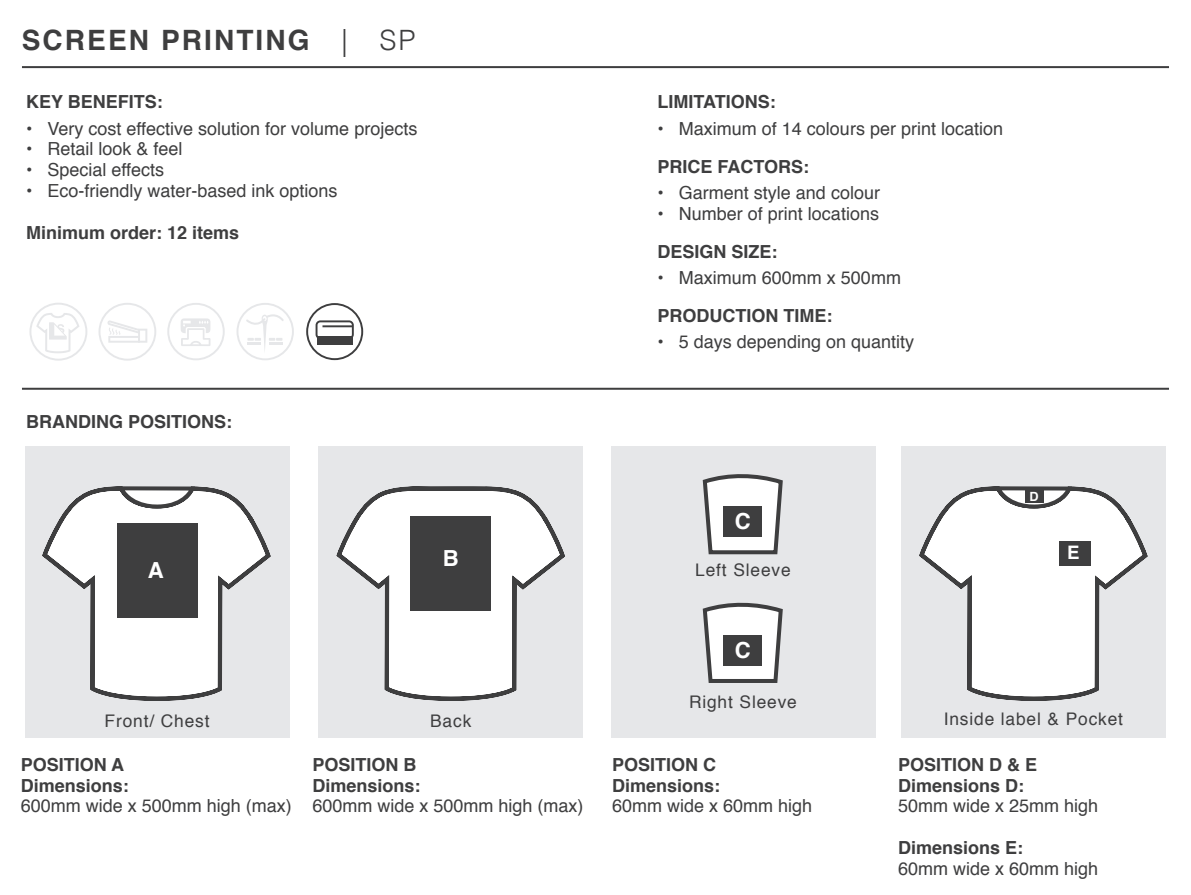
<style>
.page{position:relative;width:1191px;height:895px;background:#fff}
.page>*{position:absolute;margin:0;border:0;box-sizing:border-box;transform-origin:0 0}
.t1{font:700 28px "Helvetica";letter-spacing:.075em;color:#3e3e3f}
.t2{font:700 22.2px "Helvetica";color:#fff}
.t3{font:700 18.6px "Helvetica";color:#fff}
.t4{font:18px "Helvetica";color:#3e3e3f}
.t5{font:700 18px/20.8px "Helvetica";color:#3e3e3f}
.t6{font:17.4px "Helvetica";letter-spacing:.05em;color:#3e3e3f}
.t7{font:700 12.6px "Helvetica";color:#fff}
.s1{font-weight:300}
</style>
<div class="page">
<hr style="left:22px;top:66px;width:1147px;height:2px;background:#3e3e3f">
<hr style="left:22px;top:387px;width:1147px;height:2px;background:#3e3e3f">
<svg style="left:306px;top:303px;width:57px;height:57px"></svg>
<svg style="left:236px;top:303px;width:58px;height:57px"></svg>
<svg style="left:167px;top:303px;width:58px;height:57px"></svg>
<svg style="left:98px;top:303px;width:58px;height:57px"></svg>
<svg style="left:29px;top:303px;width:58px;height:57px"></svg>
<div style="left:25px;top:446px;width:264px;height:291px;background:#e6e7e9"></div>
<div style="left:318px;top:446px;width:265px;height:291px;background:#e6e7e9"></div>
<div style="left:611px;top:446px;width:264px;height:291px;background:#e6e7e9"></div>
<div style="left:901px;top:446px;width:264px;height:291px;background:#e6e7e9"></div>
<svg style="left:42px;top:486px;width:229px;height:215px"></svg>
<svg style="left:116px;top:486px;width:80px;height:24px;background:#bababa"></svg>
<svg style="left:919px;top:486px;width:229px;height:215px"></svg>
<svg style="left:992px;top:486px;width:81px;height:24px;background:#b0b0b1"></svg>
<svg style="left:336px;top:486px;width:229px;height:215px"></svg>
<div style="left:117px;top:523px;width:80px;height:94px;background:#3e3e3f"></div>
<div style="left:410px;top:516px;width:81px;height:94px;background:#3e3e3f"></div>
<svg style="left:702px;top:474px;width:81px;height:81px;background:#d1d1d2"></svg>
<div style="left:723px;top:506px;width:39px;height:30px;background:#3e3e3f"></div>
<svg style="left:702px;top:602px;width:81px;height:81px;background:#d0d0d0"></svg>
<div style="left:723px;top:634px;width:39px;height:30px;background:#3e3e3f"></div>
<div style="left:1059px;top:540px;width:31px;height:25px;background:#3e3e3f"></div>
<div style="left:1024px;top:489px;width:19px;height:13px;background:#3e3e3f"></div>
<h1 class="t1" style="left:22px;top:30px;width:395px">SCREEN PRINTING <span class="s1">| SP</span></h1>
<p class="t5" style="left:26px;top:93px;width:138px">KEY BENEFITS:</p>
<p class="t4" style="left:26px;top:121px;width:393px">• Very cost effective solution for volume projects</p>
<p class="t4" style="left:26px;top:142px;width:158px">• Retail look &amp; feel</p>
<p class="t4" style="left:26px;top:163px;width:140px">• Special effects</p>
<p class="t4" style="left:26px;top:184px;width:313px">• Eco-friendly water-based ink options</p>
<p class="t5" style="left:26px;top:223px;width:215px">Minimum order: 12 items</p>
<p class="t5" style="left:26px;top:412px;width:208px">BRANDING POSITIONS:</p>
<p class="t2" style="left:148px;top:561px;width:17px">A</p>
<p class="t2" style="left:443px;top:549px;width:17px">B</p>
<p class="t6" style="left:105px;top:714px;width:106px">Front/ Chest</p>
<p class="t6" style="left:430px;top:714px;width:43px">Back</p>
<p class="t5" style="left:21px;top:755px;width:110px">POSITION A<br>Dimensions:</p>
<p class="t4" style="left:21px;top:798px;width:273px">600mm wide x 500mm high (max)</p>
<p class="t5" style="left:312px;top:755px;width:110px">POSITION B<br>Dimensions:</p>
<p class="t4" style="left:312px;top:798px;width:273px">600mm wide x 500mm high (max)</p>
<p class="t5" style="left:657px;top:93px;width:120px">LIMITATIONS:</p>
<p class="t4" style="left:657px;top:121px;width:347px">• Maximum of 14 colours per print location</p>
<p class="t5" style="left:657px;top:157px;width:153px">PRICE FACTORS:</p>
<p class="t4" style="left:657px;top:185px;width:224px">• Garment style and colour</p>
<p class="t4" style="left:657px;top:206px;width:223px">• Number of print locations</p>
<p class="t5" style="left:657px;top:243px;width:122px">DESIGN SIZE:</p>
<p class="t4" style="left:657px;top:271px;width:245px">• Maximum 600mm x 500mm</p>
<p class="t5" style="left:657px;top:307px;width:176px">PRODUCTION TIME:</p>
<p class="t4" style="left:657px;top:335px;width:258px">• 5 days depending on quantity</p>
<p class="t2" style="left:735px;top:512px;width:17px">C</p>
<p class="t6" style="left:695px;top:562px;width:97px">Left Sleeve</p>
<p class="t2" style="left:735px;top:640px;width:17px">C</p>
<p class="t6" style="left:689px;top:694px;width:109px">Right Sleeve</p>
<p class="t7" style="left:1029px;top:491px;width:11px">D</p>
<p class="t3" style="left:1067px;top:545px;width:14px">E</p>
<p class="t6" style="left:943px;top:711px;width:181px">Inside label &amp; Pocket</p>
<p class="t5" style="left:612px;top:755px;width:110px">POSITION C<br>Dimensions:</p>
<p class="t4" style="left:612px;top:798px;width:202px">60mm wide x 60mm high</p>
<p class="t5" style="left:898px;top:755px;width:141px">POSITION D &amp; E<br>Dimensions D:</p>
<p class="t4" style="left:898px;top:798px;width:202px">50mm wide x 25mm high</p>
<p class="t5" style="left:898px;top:838px;width:127px">Dimensions E:</p>
<p class="t4" style="left:898px;top:861px;width:202px">60mm wide x 60mm high</p>
</div>
